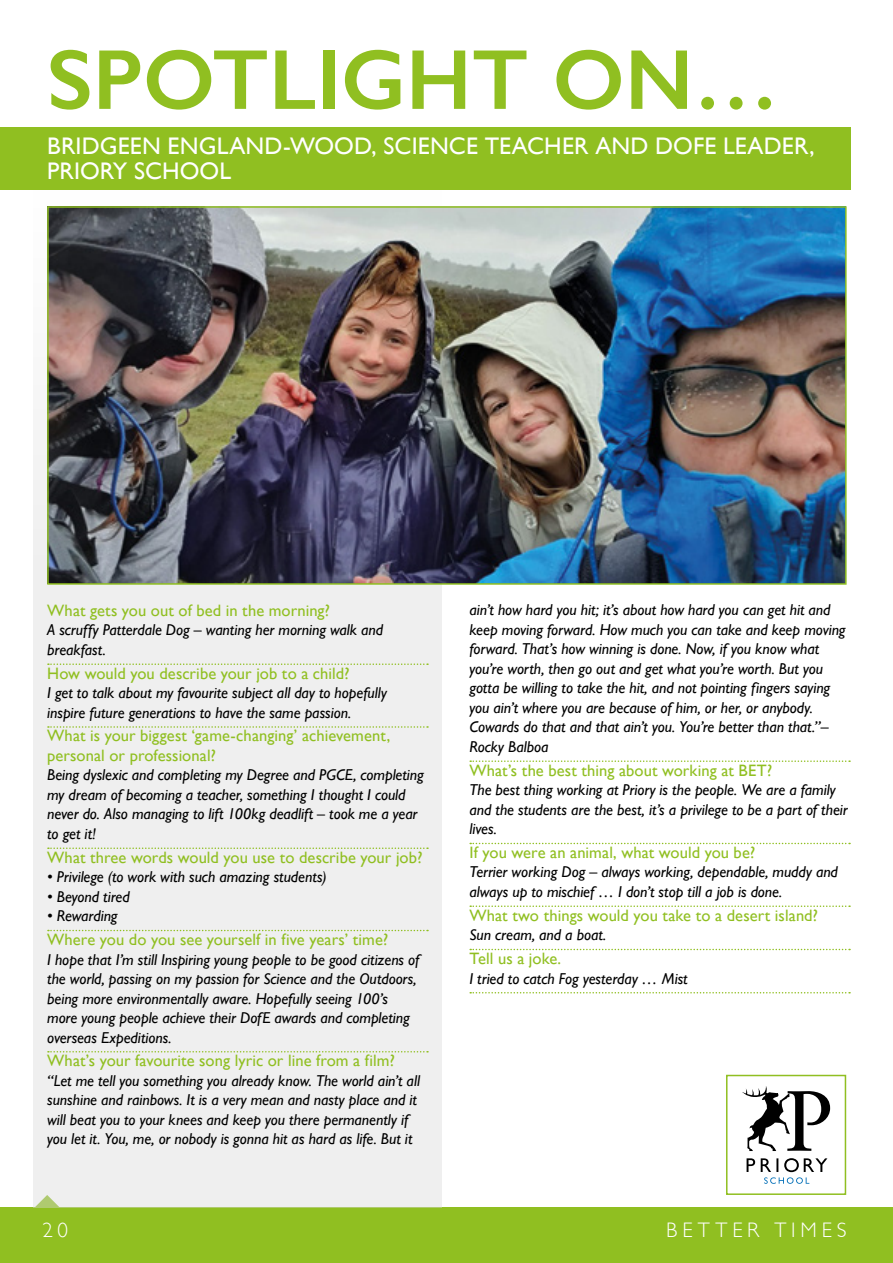
<style>
.page{position:relative;width:893px;height:1263px;background:#fff}
.page>*{position:absolute;margin:0;border:0;box-sizing:border-box;transform-origin:0 0}
.t1{font:600 85.5px "Gill Sans";color:#90bf21}
.t2{font:24px/25.5px "Gill Sans";letter-spacing:.005em;color:#fff}
.t3{font:300 21px "Gill Sans";letter-spacing:.23em;color:#fff}
.t4{font:16.5px/19.5px "Gill Sans";letter-spacing:.005em;color:#90bf21}
.t5{font:italic 15.75px/19.5px "Gill Sans";letter-spacing:-.005em;color:#000}
</style>
<div class="page">
<div style="left:0;top:1207px;width:893px;height:56px;background:#90bf21"></div>
<svg style="left:33px;top:1207px;width:36px;height:1px"></svg>
<div style="left:33px;top:170px;width:408px;height:1037px;background:#efefef"></div>
<img style="left:50px;top:209px;width:794px;height:373px">
<div style="left:47px;top:206px;width:800px;height:379px;border:2px solid #90bf21"></div>
<svg style="left:48px;top:663px;width:380px;height:2px"></svg>
<svg style="left:48px;top:726px;width:380px;height:2px"></svg>
<svg style="left:48px;top:847px;width:380px;height:2px"></svg>
<svg style="left:48px;top:930px;width:380px;height:1px"></svg>
<svg style="left:48px;top:1051px;width:380px;height:1px"></svg>
<div style="left:0;top:127px;width:850px;height:63px;background:#90bf21"></div>
<svg style="left:470px;top:760px;width:380px;height:2px"></svg>
<svg style="left:470px;top:843px;width:380px;height:1px"></svg>
<svg style="left:470px;top:905px;width:380px;height:2px"></svg>
<svg style="left:470px;top:949px;width:380px;height:1px"></svg>
<svg style="left:470px;top:992px;width:380px;height:1px"></svg>
<svg style="left:742px;top:1086px;width:88px;height:65px"></svg>
<svg style="left:747px;top:1158px;width:80px;height:26px"></svg>
<div style="left:726px;top:1075px;width:120px;height:120px;border:2px solid #90bf21"></div>
<h1 class="t1" style="left:47px;top:28px;width:733px">SPOTLIGHT ON…</h1>
<h2 class="t2" style="left:47px;top:133px;width:769px">BRIDGEEN ENGLAND-WOOD, SCIENCE TEACHER AND DOFE LEADER,<br>PRIORY SCHOOL</h2>
<p class="t4" style="left:47px;top:600px;width:284px">What gets you out of bed in the morning?</p>
<p class="t5" style="left:47px;top:620px;width:338px">A scruffy Patterdale Dog – wanting her morning walk and breakfast.</p>
<p class="t4" style="left:47px;top:663px;width:304px">How would you describe your job to a child?</p>
<p class="t5" style="left:47px;top:683px;width:341px">I get to talk about my favourite subject all day to hopefully inspire future generations to have the same passion.</p>
<p class="t4" style="left:47px;top:726px;width:345px">What is your biggest ‘game-changing’ achievement, personal or professional?</p>
<p class="t5" style="left:47px;top:765px;width:378px">Being dyslexic and completing my Degree and PGCE, completing my dream of becoming a teacher, something I thought I could never do. Also managing to lift 100kg deadlift – took me a year to get it!</p>
<p class="t4" style="left:47px;top:847px;width:377px">What three words would you use to describe your job?</p>
<p class="t5" style="left:47px;top:867px;width:281px">• Privilege (to work with such amazing students)</p>
<p class="t5" style="left:47px;top:887px;width:84px">• Beyond tired</p>
<p class="t5" style="left:47px;top:906px;width:72px">• Rewarding</p>
<p class="t4" style="left:47px;top:929px;width:343px">Where you do you see yourself in five years’ time?</p>
<p class="t5" style="left:47px;top:949px;width:374px">I hope that I’m still Inspiring young people to be good citizens of the world, passing on my passion for Science and the Outdoors, being more environmentally aware. Hopefully seeing 100’s more young people achieve their DofE awards and completing overseas Expeditions.</p>
<p class="t4" style="left:47px;top:1051px;width:349px">What’s your favourite song lyric or line from a film?</p>
<p class="t5" style="left:47px;top:1071px;width:374px">“Let me tell you something you already know. The world ain’t all sunshine and rainbows. It is a very mean and nasty place and it will beat you to your knees and keep you there permanently if you let it. You, me, or nobody is gonna hit as hard as life. But it</p>
<p class="t5" style="left:469px;top:600px;width:378px">ain’t how hard you hit; it’s about how hard you can get hit and keep moving forward. How much you can take and keep moving forward. That’s how winning is done. Now, if you know what you’re worth, then go out and get what you’re worth. But you gotta be willing to take the hit, and not pointing fingers saying you ain’t where you are because of him, or her, or anybody.<br>Cowards do that and that ain’t you. You’re better than that.”– Rocky Balboa</p>
<p class="t4" style="left:469px;top:760px;width:304px">What’s the best thing about working at BET?</p>
<p class="t5" style="left:469px;top:780px;width:380px">The best thing working at Priory is the people. We are a family and the students are the best, it’s a privilege to be a part of their lives.</p>
<p class="t4" style="left:469px;top:842px;width:287px">If you were an animal, what would you be?</p>
<p class="t5" style="left:469px;top:862px;width:370px">Terrier working Dog – always working, dependable, muddy and always up to mischief … I don’t stop till a job is done.</p>
<p class="t4" style="left:469px;top:905px;width:350px">What two things would you take to a desert island?</p>
<p class="t5" style="left:469px;top:925px;width:138px">Sun cream, and a boat.</p>
<p class="t4" style="left:469px;top:948px;width:93px">Tell us a joke.</p>
<p class="t5" style="left:469px;top:968px;width:220px">I tried to catch Fog yesterday … Mist</p>
<h3 class="t3" style="left:43px;top:1213px;width:27px">20</h3>
<h3 class="t3" style="left:666px;top:1213px;width:182px">BETTER TIMES</h3>
</div>
